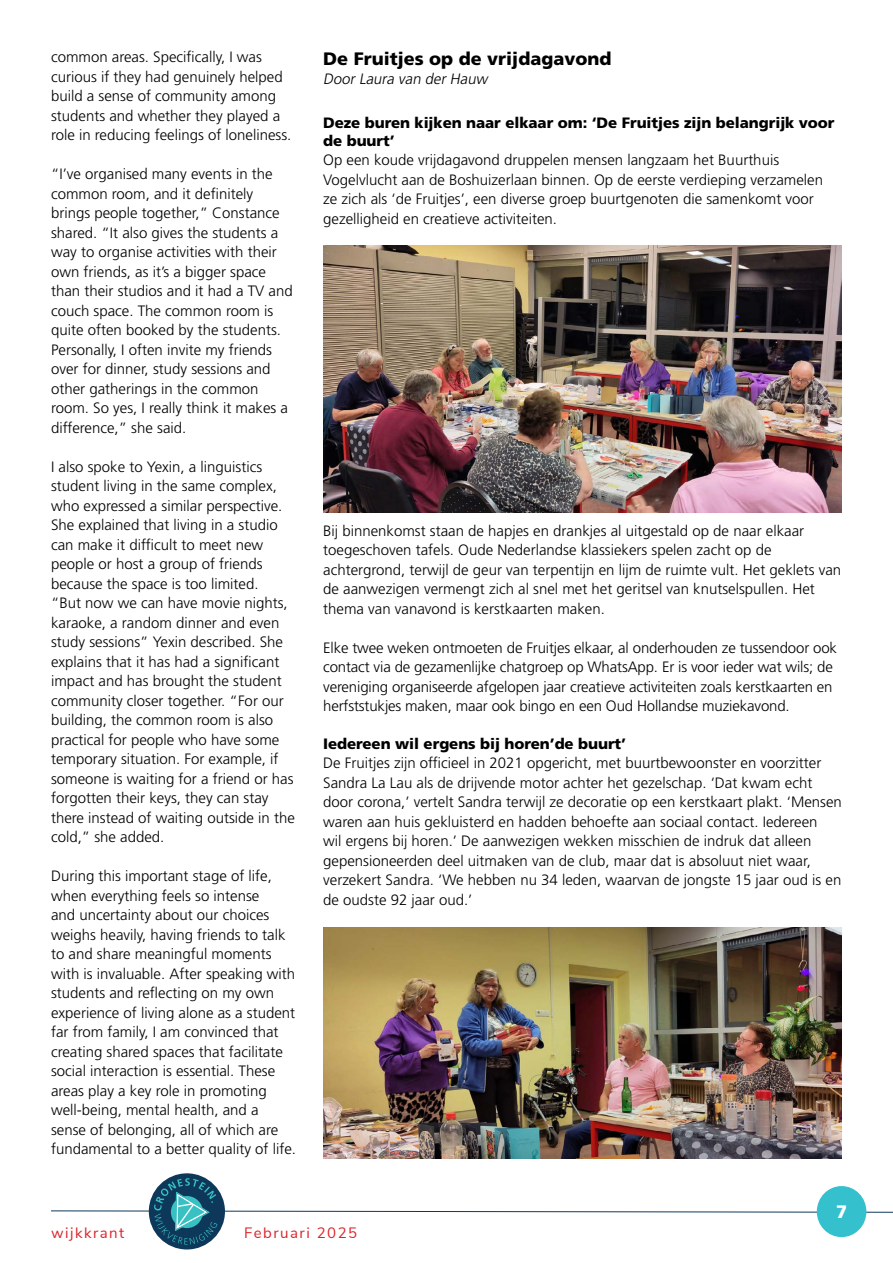
<style>
.page{position:relative;width:893px;height:1263px;background:#fff}
.page>*{position:absolute;margin:0;border:0;box-sizing:border-box;transform-origin:0 0}
.broodtekst{font:900 18px "Frutiger LT Std";color:#000}
.t1{font:900 18px "Frutiger LT Std";color:#fff}
.broodtekst-2{font:300 15px/19.5px "Frutiger LT Std";color:#000}
.broodtekst-3{font:900 15px/18px "Frutiger LT Std";letter-spacing:-.005em;color:#000}
.t2{font:15px "Nunito Sans";letter-spacing:.1em;color:#dc232a}
.broodtekst-4{font:italic 300 15px "Frutiger LT Std";color:#000}
</style>
<div class="page">
<div style="left:149px;top:1173px;width:76px;height:76px;background:#0d385a;border-radius:50%"></div>
<svg style="left:51px;top:1178px;width:842px;height:66px"></svg>
<img style="left:323px;top:245px;width:519px;height:268px">
<img style="left:323px;top:927px;width:519px;height:232px">
<p class="broodtekst-2" style="left:51px;top:48px;width:242px">common areas. Specifically, I was curious if they had genuinely helped build a sense of community among students and whether they played a role in reducing feelings of loneliness.</p>
<p class="broodtekst-2" style="left:51px;top:165px;width:243px">“I’ve organised many events in the common room, and it definitely brings people together,” Constance shared. “It also gives the students a way to organise activities with their own friends, as it’s a bigger space than their studios and it had a TV and couch space. The common room is quite often booked by the students.<br>Personally, I often invite my friends over for dinner, study sessions and other gatherings in the common room. So yes, I really think it makes a difference,” she said.</p>
<p class="broodtekst-2" style="left:51px;top:457px;width:233px">I also spoke to Yexin, a linguistics student living in the same complex, who expressed a similar perspective.<br>She explained that living in a studio can make it difficult to meet new people or host a group of friends because the space is too limited.</p>
<p class="broodtekst-2" style="left:51px;top:594px;width:245px">“But now we can have movie nights, karaoke, a random dinner and even study sessions” Yexin described. She explains that it has had a significant impact and has brought the student community closer together. “For our building, the common room is also practical for people who have some temporary situation. For example, if someone is waiting for a friend or has forgotten their keys, they can stay there instead of waiting outside in the cold,” she added.</p>
<p class="broodtekst-2" style="left:51px;top:867px;width:247px">During this important stage of life, when everything feels so intense<br>and uncertainty about our choices weighs heavily, having friends to talk to and share meaningful moments with is invaluable. After speaking with students and reflecting on my own experience of living alone as a student far from family, I am convinced that creating shared spaces that facilitate social interaction is essential. These areas play a key role in promoting well-being, mental health, and a sense of belonging, all of which are fundamental to a better quality of life.</p>
<p class="broodtekst" style="left:323px;top:47px;width:290px">De Fruitjes op de vrijdagavond</p>
<p class="broodtekst-4" style="left:323px;top:70px;width:169px">Door Laura van der Hauw</p>
<p class="broodtekst-3" style="left:323px;top:113px;width:513px">Deze buren kijken naar elkaar om: ‘De Fruitjes zijn belangrijk voor de buurt’</p>
<p class="broodtekst-2" style="left:323px;top:150px;width:501px">Op een koude vrijdagavond druppelen mensen langzaam het Buurthuis Vogelvlucht aan de Boshuizerlaan binnen. Op de eerste verdieping verzamelen ze zich als ‘de Fruitjes’, een diverse groep buurtgenoten die samenkomt voor gezelligheid en creatieve activiteiten.</p>
<p class="broodtekst-2" style="left:323px;top:521px;width:520px">Bij binnenkomst staan de hapjes en drankjes al uitgestald op de naar elkaar toegeschoven tafels. Oude Nederlandse klassiekers spelen zacht op de achtergrond, terwijl de geur van terpentijn en lijm de ruimte vult. Het geklets van de aanwezigen vermengt zich al snel met het geritsel van knutselspullen. Het thema van vanavond is kerstkaarten maken.</p>
<p class="broodtekst-2" style="left:323px;top:638px;width:515px">Elke twee weken ontmoeten de Fruitjes elkaar, al onderhouden ze tussendoor ook contact via de gezamenlijke chatgroep op WhatsApp. Er is voor ieder wat wils; de vereniging organiseerde afgelopen jaar creatieve activiteiten zoals kerstkaarten en herfststukjes maken, maar ook bingo en een Oud Hollandse muziekavond.</p>
<p class="broodtekst-3" style="left:323px;top:734px;width:305px">Iedereen wil ergens bij horen’de buurt’</p>
<p class="broodtekst-2" style="left:323px;top:753px;width:520px">De Fruitjes zijn officieel in 2021 opgericht, met buurtbewoonster en voorzitter Sandra La Lau als de drijvende motor achter het gezelschap. ‘Dat kwam echt door corona,’ vertelt Sandra terwijl ze decoratie op een kerstkaart plakt. ‘Mensen waren aan huis gekluisterd en hadden behoefte aan sociaal contact. Iedereen<br>wil ergens bij horen.’ De aanwezigen wekken misschien de indruk dat alleen gepensioneerden deel uitmaken van de club, maar dat is absoluut niet waar, verzekert Sandra. ‘We hebben nu 34 leden, waarvan de jongste 15 jaar oud is en de oudste 92 jaar oud.’</p>
<p class="t1" style="left:836px;top:1201px;width:13px">7</p>
<p class="t2" style="left:51px;top:1222px;width:75px">wijkkrant</p>
<p class="t2" style="left:244px;top:1222px;width:115px">Februari 2025</p>
</div>
